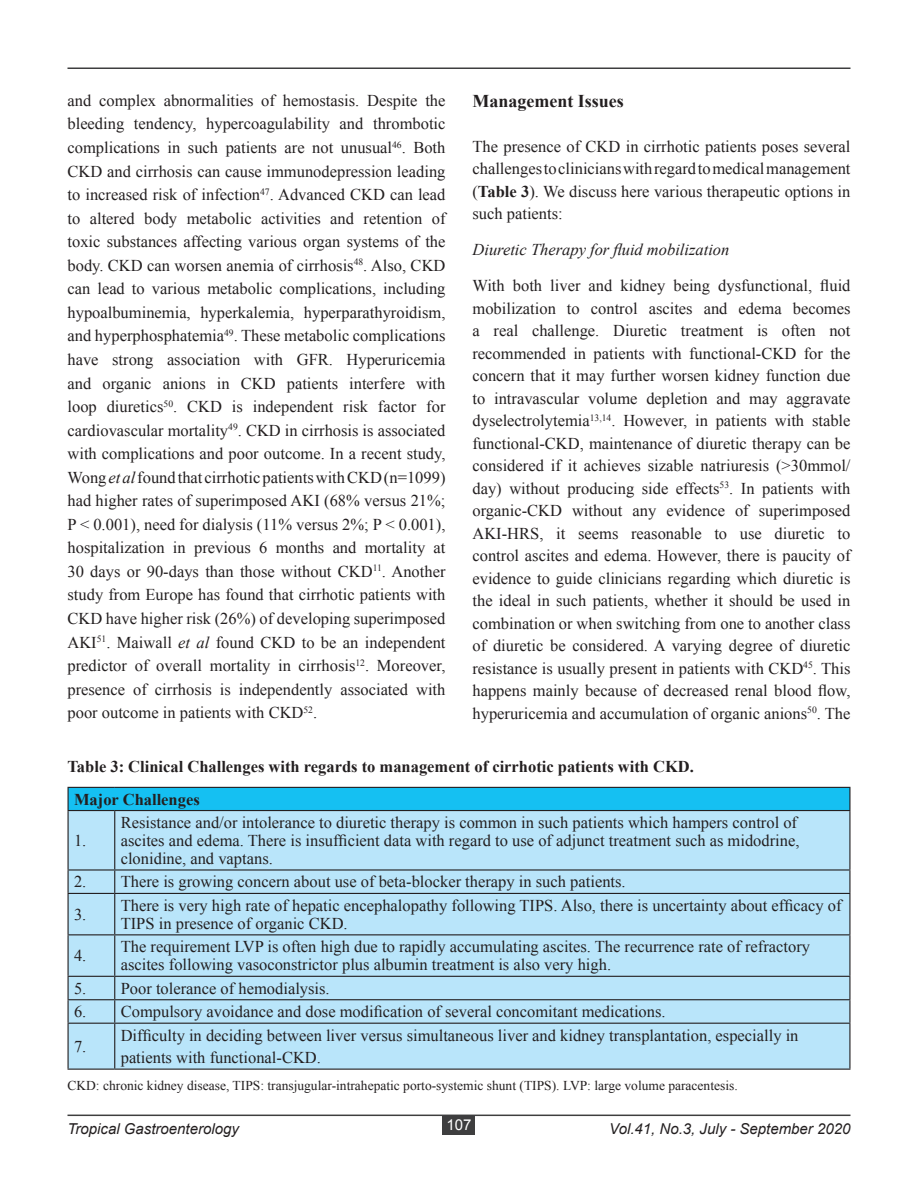
<style>
.page{position:relative;width:918px;height:1188px;background:#fff}
.page>*{position:absolute;margin:0;border:0;box-sizing:border-box;transform-origin:0 0}
.Running_Matter{font:700 18px "Times New Roman";color:#231f20}
.Running_Matter-2{font:16.5px/23.5px "Times New Roman";color:#231f20}
.Running_Matter-3{font:700 16.5px "Times New Roman";color:#231f20}
.Running_Matter-4{font:italic 16.5px "Times New Roman";color:#231f20}
.t1{font:italic 15px "Arial";color:#231f20}
.t2{font:15px "Arial";color:#fff}
.Running_Matter-5{font:13.5px "Times New Roman";color:#231f20}
.s1{font-style:italic}
.s2{font-weight:700}
</style>
<div class="page">
<hr style="left:68px;top:1115px;width:782px;height:1px;background:#3e3e3f">
<hr style="left:68px;top:68px;width:782px;height:1px;background:#3e3e3f">
<div style="left:443px;top:1115px;width:32px;height:20px;background:#3e3e3f"></div>
<div style="left:68px;top:787px;width:782px;height:24px;background:#15c0f2"></div>
<div style="left:69px;top:811px;width:780px;height:258px;background:#b9e5fa"></div>
<hr style="left:68px;top:787px;width:47px;height:1px;background:#231f20">
<svg style="left:68px;top:788px;width:1px;height:22px"></svg>
<hr style="left:115px;top:787px;width:735px;height:1px;background:#231f20">
<svg style="left:849px;top:788px;width:1px;height:22px"></svg>
<hr style="left:68px;top:810px;width:47px;height:1px;background:#231f20">
<hr style="left:68px;top:811px;width:1px;height:58px;background:#231f20">
<hr style="left:115px;top:810px;width:735px;height:1px;background:#231f20">
<hr style="left:114px;top:811px;width:1px;height:58px;background:#231f20">
<hr style="left:849px;top:811px;width:1px;height:58px;background:#231f20">
<hr style="left:68px;top:869px;width:47px;height:2px;background:#231f20">
<svg style="left:68px;top:871px;width:1px;height:22px"></svg>
<hr style="left:115px;top:869px;width:735px;height:2px;background:#231f20">
<svg style="left:114px;top:871px;width:1px;height:22px"></svg>
<svg style="left:849px;top:871px;width:1px;height:22px"></svg>
<hr style="left:68px;top:893px;width:47px;height:1px;background:#231f20">
<hr style="left:68px;top:894px;width:1px;height:40px;background:#231f20">
<hr style="left:115px;top:893px;width:735px;height:1px;background:#231f20">
<hr style="left:114px;top:894px;width:1px;height:40px;background:#231f20">
<hr style="left:849px;top:894px;width:1px;height:40px;background:#231f20">
<hr style="left:68px;top:934px;width:47px;height:1px;background:#231f20">
<hr style="left:68px;top:935px;width:1px;height:41px;background:#231f20">
<hr style="left:115px;top:934px;width:735px;height:1px;background:#231f20">
<hr style="left:114px;top:935px;width:1px;height:41px;background:#231f20">
<hr style="left:849px;top:935px;width:1px;height:41px;background:#231f20">
<hr style="left:68px;top:976px;width:47px;height:1px;background:#231f20">
<hr style="left:115px;top:976px;width:735px;height:1px;background:#231f20">
<hr style="left:68px;top:999px;width:47px;height:1px;background:#231f20">
<svg style="left:68px;top:977px;width:1px;height:46px"></svg>
<hr style="left:115px;top:999px;width:735px;height:1px;background:#231f20">
<svg style="left:114px;top:977px;width:1px;height:46px"></svg>
<svg style="left:849px;top:977px;width:1px;height:46px"></svg>
<hr style="left:68px;top:1023px;width:47px;height:1px;background:#231f20">
<hr style="left:68px;top:1024px;width:1px;height:45px;background:#231f20">
<hr style="left:115px;top:1023px;width:735px;height:1px;background:#231f20">
<hr style="left:114px;top:1024px;width:1px;height:45px;background:#231f20">
<hr style="left:849px;top:1024px;width:1px;height:45px;background:#231f20">
<hr style="left:68px;top:1069px;width:47px;height:1px;background:#231f20">
<hr style="left:115px;top:1069px;width:735px;height:1px;background:#231f20">
<p class="Running_Matter-2" style="left:68px;top:88px;width:380px;text-align:justify">and complex abnormalities of hemostasis. Despite the bleeding tendency, hypercoagulability and thrombotic complications in such patients are not unusual<sup>46</sup>. Both CKD and cirrhosis can cause immunodepression leading to increased risk of infection<sup>47</sup>. Advanced CKD can lead to altered body metabolic activities and retention of toxic substances affecting various organ systems of the body. CKD can worsen anemia of cirrhosis<sup>48</sup>. Also, CKD can lead to various metabolic complications, including hypoalbuminemia, hyperkalemia, hyperparathyroidism, and hyperphosphatemia<sup>49</sup>. These metabolic complications have strong association with GFR. Hyperuricemia and organic anions in CKD patients interfere with loop diuretics<sup>50</sup>. CKD is independent risk factor for cardiovascular mortality<sup>49</sup>. CKD in cirrhosis is associated with complications and poor outcome. In a recent study, Wong <span class="s1">et al</span> found that cirrhotic patients with CKD (n=1099) had higher rates of superimposed AKI (68% versus 21%; P &lt; 0.001), need for dialysis (11% versus 2%; P &lt; 0.001), hospitalization in previous 6 months and mortality at 30 days or 90-days than those without CKD<sup>11</sup>. Another study from Europe has found that cirrhotic patients with CKD have higher risk (26%) of developing superimposed AKI<sup>51</sup>. Maiwall <span class="s1">et al</span> found CKD to be an independent predictor of overall mortality in cirrhosis<sup>12</sup>. Moreover, presence of cirrhosis is independently associated with poor outcome in patients with CKD<sup>52</sup>.</p>
<p class="Running_Matter" style="left:472px;top:88px;width:153px">Management Issues</p>
<p class="Running_Matter-2" style="left:472px;top:135px;width:380px;line-height:22.5px;text-align:justify">The presence of CKD in cirrhotic patients poses several challenges to clinicians with regard to medical management (<span class="s2">Table 3</span>). We discuss here various therapeutic options in such patients:</p>
<p class="Running_Matter-4" style="left:472px;top:238px;width:258px">Diuretic Therapy for fluid mobilization</p>
<p class="Running_Matter-2" style="left:472px;top:274px;width:380px;line-height:22.5px;text-align:justify">With both liver and kidney being dysfunctional, fluid mobilization to control ascites and edema becomes a real challenge. Diuretic treatment is often not recommended in patients with functional-CKD for the concern that it may further worsen kidney function due to intravascular volume depletion and may aggravate dyselectrolytemia<sup>13,14</sup>. However, in patients with stable functional-CKD, maintenance of diuretic therapy can be considered if it achieves sizable natriuresis (&gt;30mmol/ day) without producing side effects<sup>53</sup>. In patients with organic-CKD without any evidence of superimposed AKI-HRS, it seems reasonable to use diuretic to control ascites and edema. However, there is paucity of evidence to guide clinicians regarding which diuretic is the ideal in such patients, whether it should be used in combination or when switching from one to another class of diuretic be considered. A varying degree of diuretic resistance is usually present in patients with CKD<sup>45</sup>. This happens mainly because of decreased renal blood flow, hyperuricemia and accumulation of organic anions<sup>50</sup>. The</p>
<p class="Running_Matter-3" style="left:68px;top:755px;width:628px">Table 3: Clinical Challenges with regards to management of cirrhotic patients with CKD.</p>
<p class="Running_Matter-3" style="left:74px;top:788px;width:127px">Major Challenges</p>
<p class="Running_Matter-2" style="left:74px;top:828px;width:14px">1.</p>
<p class="Running_Matter-2" style="left:121px;top:813px;width:680px;line-height:18px">Resistance and/or intolerance to diuretic therapy is common in such patients which hampers control of ascites and edema. There is insufficient data with regard to use of adjunct treatment such as midodrine, clonidine, and vaptans.</p>
<p class="Running_Matter-2" style="left:74px;top:870px;width:14px">2.</p>
<p class="Running_Matter-2" style="left:121px;top:870px;width:506px">There is growing concern about use of beta-blocker therapy in such patients.</p>
<p class="Running_Matter-2" style="left:74px;top:902px;width:14px">3.</p>
<p class="Running_Matter-2" style="left:121px;top:896px;width:722px;line-height:18px">There is very high rate of hepatic encephalopathy following TIPS. Also, there is uncertainty about efficacy of<br>TIPS in presence of organic CKD.</p>
<p class="Running_Matter-2" style="left:74px;top:944px;width:14px">4.</p>
<p class="Running_Matter-2" style="left:121px;top:938px;width:691px;line-height:18px">The requirement LVP is often high due to rapidly accumulating ascites. The recurrence rate of refractory ascites following vasoconstrictor plus albumin treatment is also very high.</p>
<p class="Running_Matter-2" style="left:74px;top:976px;width:14px">5.</p>
<p class="Running_Matter-2" style="left:121px;top:976px;width:210px">Poor tolerance of hemodialysis.</p>
<p class="Running_Matter-2" style="left:74px;top:1000px;width:14px">6.</p>
<p class="Running_Matter-2" style="left:121px;top:1000px;width:546px">Compulsory avoidance and dose modification of several concomitant medications.</p>
<p class="Running_Matter-2" style="left:74px;top:1034px;width:14px">7.</p>
<p class="Running_Matter-2" style="left:121px;top:1024px;width:679px;line-height:22.5px">Difficulty in deciding between liver versus simultaneous liver and kidney transplantation, especially in patients with functional-CKD.</p>
<p class="Running_Matter-5" style="left:68px;top:1077px;width:672px">CKD: chronic kidney disease, TIPS: transjugular-intrahepatic porto-systemic shunt (TIPS). LVP: large volume paracentesis.</p>
<p class="t1" style="left:68px;top:1119px;width:173px">Tropical Gastroenterology</p>
<p class="t2" style="left:446px;top:1115px;width:27px">107</p>
<p class="t1" style="left:609px;top:1119px;width:243px">Vol.41, No.3, July - September 2020</p>
</div>
